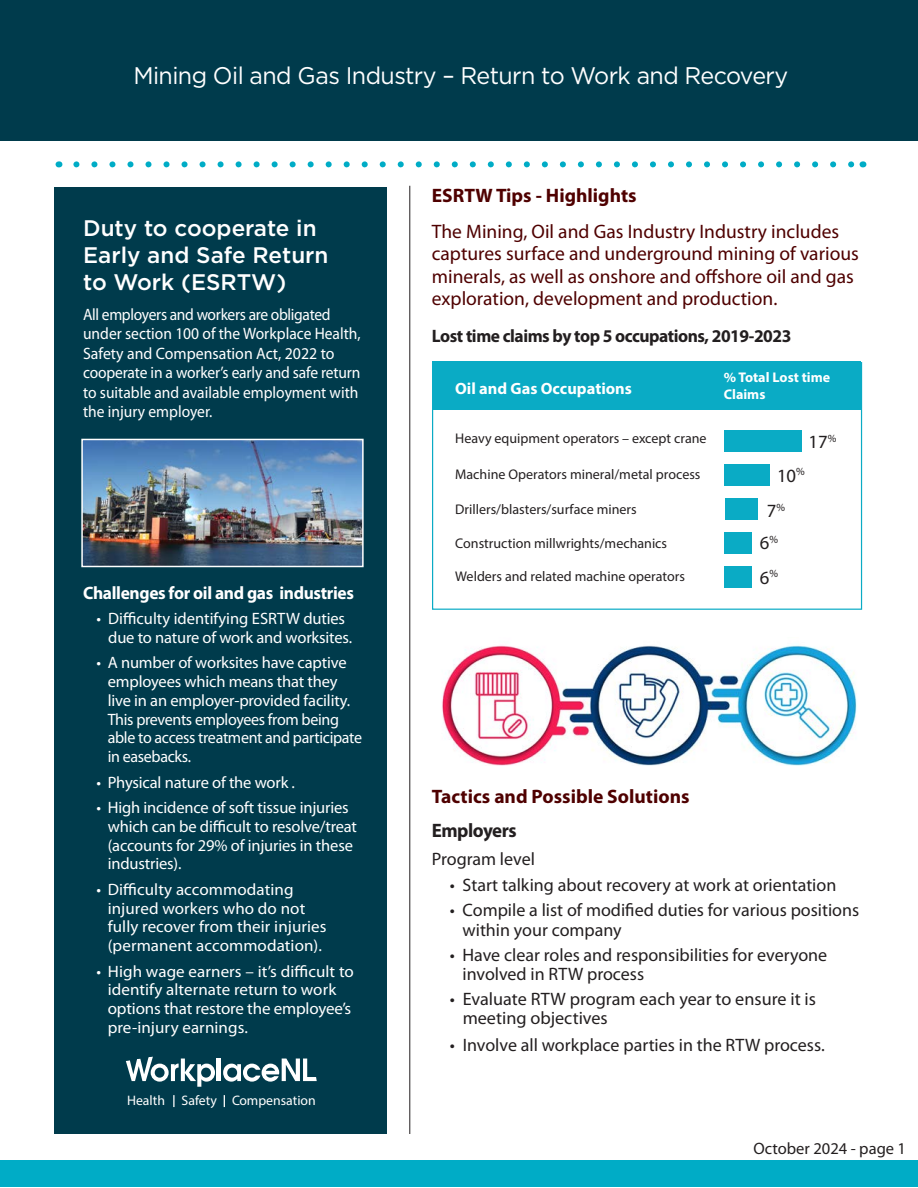
<style>
.page{position:relative;width:918px;height:1188px;background:#fff}
.page>*{position:absolute;margin:0;border:0;box-sizing:border-box;transform-origin:0 0}
.t1{font:24px "Gotham";letter-spacing:-.025em;color:#fff}
.t2{font:500 22.5px/27px "Gotham";color:#fff}
.t3{font:19.5px/22.5px "Myriad Pro";color:#4f0000}
.t4{font:700 19.5px "Myriad Pro";color:#4f0000}
.t5{font:700 19.5px "Myriad Pro";letter-spacing:-.025em;color:#231f20}
.t6{font:18.75px/32.7px "Myriad Pro";color:#231f20;text-align:center}
.t7{font:18px/19.5px "Myriad Pro";color:#231f20}
.t8{font:700 18px "Myriad Pro";letter-spacing:-.025em;color:#231f20}
.t9{font:700 18px "Myriad Pro";letter-spacing:-.02em;color:#fff}
.t10{font:16.5px/18.8px "Myriad Pro";letter-spacing:-.01em;color:#fff}
.t11{font:16.5px/19.5px "Myriad Pro";letter-spacing:-.01em;color:#fff;scale:.94 1}
.t12{font:16.5px "Myriad Pro";color:#231f20}
.t13{font:700 16.35px "Myriad Pro";color:#fff}
.t14{font:14.1px "Myriad Pro";color:#231f20}
.t15{font:700 14.1px "Myriad Pro";color:#fff}
.t16{font:13.8px "Myriad Pro";color:#fff}
</style>
<div class="page">
<div style="left:0;top:0;width:918px;height:140px;background:#003b4c"></div>
<div style="left:54px;top:187px;width:333px;height:947px;background:#003b4c"></div>
<div style="left:724px;top:566px;width:28px;height:21px;background:#0aabc5"></div>
<div style="left:724px;top:532px;width:28px;height:21px;background:#0aabc5"></div>
<div style="left:725px;top:499px;width:32px;height:21px;background:#0aabc5"></div>
<div style="left:724px;top:465px;width:46px;height:21px;background:#0aabc5"></div>
<div style="left:724px;top:431px;width:78px;height:21px;background:#0aabc5"></div>
<div style="left:433px;top:361px;width:428px;height:49px;background:#0aabc5"></div>
<div style="left:432px;top:362px;width:430px;height:248px;border:1px solid #0aabc5"></div>
<img style="left:84px;top:442px;width:277px;height:122px">
<div style="left:81px;top:439px;width:283px;height:128px;border:2px solid #fff"></div>
<div style="left:0;top:1160px;width:918px;height:27px;background:#00acc6"></div>
<hr style="left:409px;top:186px;width:1px;height:948px;background:#231f20">
<svg style="left:76px;top:161px;width:778px;height:6px"></svg>
<svg style="left:173px;top:1095px;width:2px;height:12px"></svg>
<svg style="left:224px;top:1095px;width:1px;height:12px"></svg>
<hr style="left:217px;top:1059px;width:4px;height:22px;background:#fff">
<svg style="left:126px;top:1056px;width:89px;height:31px"></svg>
<svg style="left:223px;top:1059px;width:94px;height:23px"></svg>
<img style="left:442px;top:645px;width:415px;height:121px">
<p class="t1" style="left:133px;top:60px;width:656px">Mining Oil and Gas Industry – Return to Work and Recovery</p>
<p class="t2" style="left:83px;top:214px;width:247px">Duty to cooperate in<br>Early and Safe Return to Work (ESRTW)</p>
<p class="t11" style="left:83px;top:304px;width:297px">All employers and workers are obligated under section 100 of the Workplace Health, Safety and Compensation Act, 2022 to cooperate in a worker’s early and safe return to suitable and available employment with the injury employer.</p>
<p class="t9" style="left:83px;top:581px;width:272px">Challenges for oil and gas industries</p>
<p class="t10" style="left:108px;top:609px;width:245px;text-indent:-12px">• Difficulty identifying ESRTW duties due to nature of work and worksites.</p>
<p class="t10" style="left:108px;top:653px;width:256px;text-indent:-11px">• A number of worksites have captive employees which means that they live in an employer-provided facility.<br>This prevents employees from being able to access treatment and participate in easebacks.</p>
<p class="t10" style="left:97px;top:772px;width:200px">• Physical nature of the work .</p>
<p class="t10" style="left:108px;top:798px;width:251px;text-indent:-11px">• High incidence of soft tissue injuries which can be difficult to resolve/treat (accounts for 29% of injuries in these industries).</p>
<p class="t10" style="left:108px;top:880px;width:220px;text-indent:-11px">• Difficulty accommodating injured workers who do not fully recover from their injuries (permanent accommodation).</p>
<p class="t10" style="left:108px;top:961px;width:248px;text-indent:-11px">• High wage earners – it’s difficult to identify alternate return to work options that restore the employee’s pre-injury earnings.</p>
<p class="t16" style="left:127px;top:1092px;width:190px">Health Safety Compensation</p>
<p class="t4" style="left:432px;top:182px;width:206px">ESRTW Tips - Highlights</p>
<p class="t3" style="left:432px;top:219px;width:429px">The Mining, Oil and Gas Industry Industry includes captures surface and underground mining of various minerals, as well as onshore and offshore oil and gas exploration, development and production.</p>
<p class="t8" style="left:432px;top:325px;width:361px">Lost time claims by top 5 occupations, 2019-2023</p>
<p class="t15" style="left:724px;top:368px;width:108px">% Total Lost time</p>
<p class="t13" style="left:455px;top:378px;width:178px">Oil and Gas Occupations</p>
<p class="t15" style="left:724px;top:385px;width:43px">Claims</p>
<p class="t14" style="left:455px;top:429px;width:253px">Heavy equipment operators – except crane</p>
<p class="t14" style="left:455px;top:466px;width:247px">Machine Operators mineral/metal process</p>
<p class="t14" style="left:455px;top:501px;width:183px">Drillers/blasters/surface miners</p>
<p class="t14" style="left:455px;top:535px;width:213px">Construction millwrights/mechanics</p>
<p class="t14" style="left:455px;top:568px;width:231px">Welders and related machine operators</p>
<p class="t6" style="left:809px;top:425px;width:29px">17<sup>%</sup></p>
<p class="t6" style="left:777px;top:459px;width:29px">10<sup>%</sup></p>
<p class="t6" style="left:760px;top:494px;width:27px">7<sup>%<br></sup>6<sup>%</sup></p>
<p class="t6" style="left:760px;top:561px;width:20px">6<sup>%</sup></p>
<p class="t4" style="left:432px;top:783px;width:259px">Tactics and Possible Solutions</p>
<p class="t5" style="left:432px;top:818px;width:86px">Employers</p>
<p class="t7" style="left:432px;top:849px;width:105px">Program level</p>
<p class="t7" style="left:450px;top:875px;width:388px">• Start talking about recovery at work at orientation</p>
<p class="t7" style="left:463px;top:900px;width:398px;text-indent:-13px">• Compile a list of modified duties for various positions within your company</p>
<p class="t7" style="left:463px;top:944px;width:366px;text-indent:-13px">• Have clear roles and responsibilities for everyone involved in RTW process</p>
<p class="t7" style="left:463px;top:989px;width:355px;text-indent:-13px">• Evaluate RTW program each year to ensure it is meeting objectives</p>
<p class="t7" style="left:450px;top:1035px;width:376px">• Involve all workplace parties in the RTW process.</p>
<p class="t12" style="left:753px;top:1138px;width:154px">October 2024 - page 1</p>
</div>
